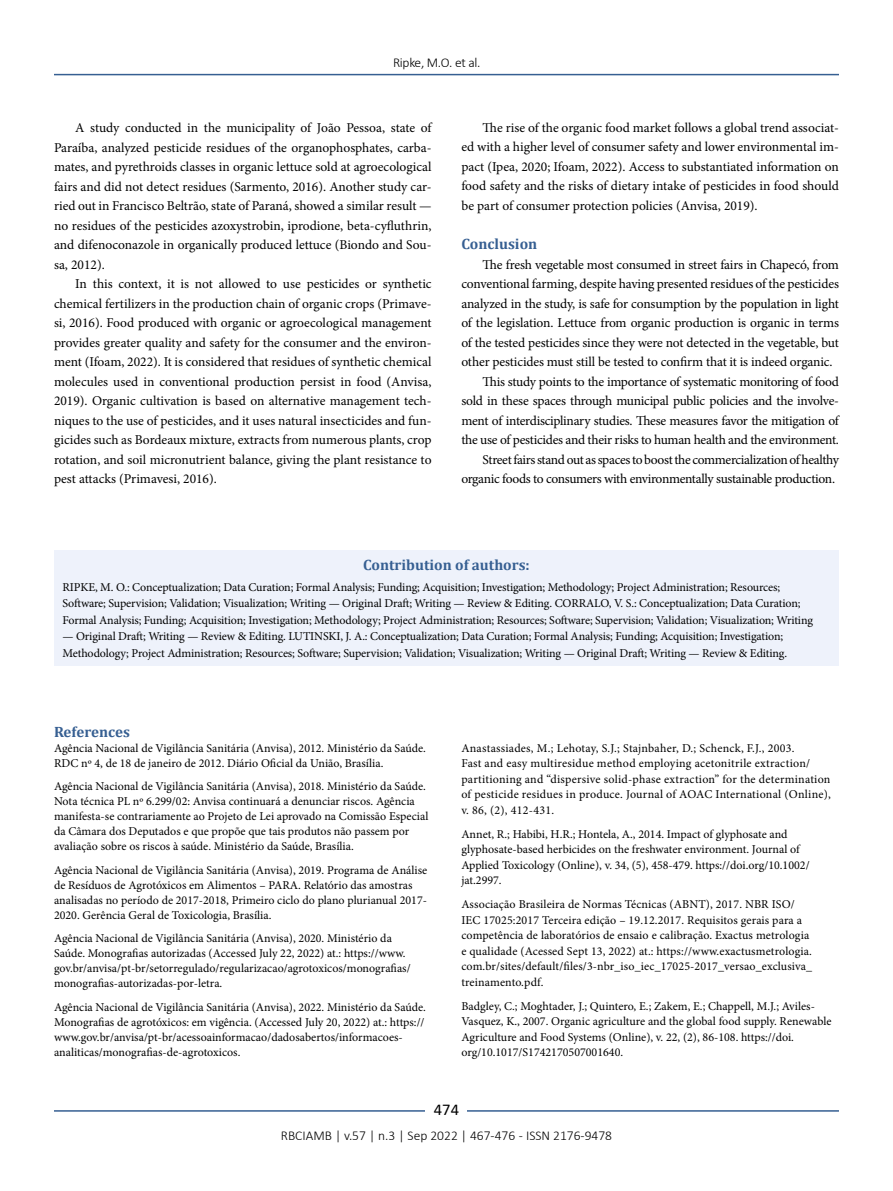
<style>
.page{position:relative;width:893px;height:1191px;background:#fff}
.page>*{position:absolute;margin:0;border:0;box-sizing:border-box;transform-origin:0 0}
.t1{font:16.5px "Calibri";color:#000}
.t2{font:700 15px "Cambria";color:#365f92}
.t3{font:13.5px/19.5px "Minion Pro";letter-spacing:-.015em;color:#000;text-align:justify}
.t4{font:300 13.5px "Calibri";color:#000}
.t5{font:300 13.5px "Calibri";letter-spacing:-.02em;color:#000}
.t6{font:12px/15px "Minion Pro";color:#000}
.t7{font:12px/15.5px "Minion Pro";letter-spacing:.02em;color:#000}
</style>
<div class="page">
<hr style="left:54px;top:74px;width:785px;height:1px;background:#365f92">
<hr style="left:54px;top:1110px;width:785px;height:1px;background:#365f92">
<div style="left:426px;top:1096px;width:41px;height:26px;background:#fff"></div>
<div style="left:54px;top:550px;width:785px;height:115px;background:#eef2fb"></div>
<p class="t5" style="left:393px;top:54px;width:89px">Ripke, M.O. et al.</p>
<p class="t3" style="left:54px;top:118px;width:379px;text-indent:21px">A study conducted in the municipality of João Pessoa, state of Paraíba, analyzed pesticide residues of the organophosphates, carba&shy;mates, and pyrethroids classes in organic lettuce sold at agroecological fairs and did not detect residues (Sarmento, 2016). Another study car&shy;ried out in Francisco Beltrão, state of Paraná, showed a similar result — no residues of the pesticides azoxystrobin, iprodione, beta-cyfluthrin, and difenoconazole in organically produced lettuce (Biondo and Sou&shy;sa, 2012).</p>
<p class="t3" style="left:54px;top:274px;width:379px;text-indent:21px">In this context, it is not allowed to use pesticides or synthetic chemical fertilizers in the production chain of organic crops (Primave&shy;si, 2016). Food produced with organic or agroecological management provides greater quality and safety for the consumer and the environ&shy;ment (Ifoam, 2022). It is considered that residues of synthetic chemical molecules used in conventional production persist in food (Anvisa, 2019). Organic cultivation is based on alternative management tech&shy;niques to the use of pesticides, and it uses natural insecticides and fun&shy;gicides such as Bordeaux mixture, extracts from numerous plants, crop rotation, and soil micronutrient balance, giving the plant resistance to pest attacks (Primavesi, 2016).</p>
<p class="t3" style="left:461px;top:118px;width:379px;text-indent:21px">The rise of the organic food market follows a global trend associat&shy;ed with a higher level of consumer safety and lower environmental im&shy;pact (Ipea, 2020; Ifoam, 2022). Access to substantiated information on food safety and the risks of dietary intake of pesticides in food should be part of consumer protection policies (Anvisa, 2019).</p>
<p class="t2" style="left:461px;top:233px;width:77px">Conclusion</p>
<p class="t3" style="left:483px;top:255px;width:358px">The fresh vegetable most consumed in street fairs in Chapecó, from</p>
<p class="t3" style="left:461px;top:274px;width:379px">conventional farming, despite having presented residues of the pesticides</p>
<p class="t3" style="left:461px;top:293px;width:379px">analyzed in the study, is safe for consumption by the population in light</p>
<p class="t3" style="left:461px;top:313px;width:379px">of the legislation. Lettuce from organic production is organic in terms</p>
<p class="t3" style="left:461px;top:332px;width:379px">of the tested pesticides since they were not detected in the vegetable, but</p>
<p class="t3" style="left:461px;top:352px;width:373px">other pesticides must still be tested to confirm that it is indeed organic.</p>
<p class="t3" style="left:483px;top:371px;width:358px">This study points to the importance of systematic monitoring of food</p>
<p class="t3" style="left:461px;top:391px;width:379px">sold in these spaces through municipal public policies and the involve-</p>
<p class="t3" style="left:461px;top:410px;width:379px">ment of interdisciplinary studies. These measures favor the mitigation of</p>
<p class="t3" style="left:461px;top:430px;width:379px">the use of pesticides and their risks to human health and the environment.</p>
<p class="t3" style="left:483px;top:449px;width:358px">Street fairs stand out as spaces to boost the commercialization of healthy</p>
<p class="t3" style="left:461px;top:469px;width:375px">organic foods to consumers with environmentally sustainable production.</p>
<p class="t2" style="left:363px;top:554px;width:168px">Contribution of authors:</p>
<p class="t6" style="left:63px;top:579px;width:752px;line-height:16.5px">RIPKE, M. O.: Conceptualization; Data Curation; Formal Analysis; Funding; Acquisition; Investigation; Methodology; Project Administration; Resources;<br>Software; Supervision; Validation; Visualization; Writing — Original Draft; Writing — Review &amp; Editing. CORRALO, V. S.: Conceptualization; Data Curation;<br>Formal Analysis; Funding; Acquisition; Investigation; Methodology; Project Administration; Resources; Software; Supervision; Validation; Visualization; Writing</p>
<p class="t6" style="left:63px;top:628px;width:726px;line-height:16.5px">— Original Draft; Writing — Review &amp; Editing. LUTINSKI, J. A.: Conceptualization; Data Curation; Formal Analysis; Funding; Acquisition; Investigation;<br>Methodology; Project Administration; Resources; Software; Supervision; Validation; Visualization; Writing — Original Draft; Writing — Review &amp; Editing.</p>
<p class="t2" style="left:54px;top:721px;width:77px">References</p>
<p class="t6" style="left:54px;top:740px;width:373px">Agência Nacional de Vigilância Sanitária (Anvisa), 2012. Ministério da Saúde.<br>RDC nº 4, de 18 de janeiro de 2012. Diário Oficial da União, Brasília.</p>
<p class="t6" style="left:54px;top:779px;width:376px">Agência Nacional de Vigilância Sanitária (Anvisa), 2018. Ministério da Saúde.<br>Nota técnica PL nº 6.299/02: Anvisa continuará a denunciar riscos. Agência manifesta-se contrariamente ao Projeto de Lei aprovado na Comissão Especial da Câmara dos Deputados e que propõe que tais produtos não passem por avaliação sobre os riscos à saúde. Ministério da Saúde, Brasília.</p>
<p class="t6" style="left:54px;top:862px;width:375px">Agência Nacional de Vigilância Sanitária (Anvisa), 2019. Programa de Análise de Resíduos de Agrotóxicos em Alimentos – PARA. Relatório das amostras analisadas no período de 2017-2018, Primeiro ciclo do plano plurianual 2017- 2020. Gerência Geral de Toxicologia, Brasília.</p>
<p class="t6" style="left:54px;top:931px;width:358px">Agência Nacional de Vigilância Sanitária (Anvisa), 2020. Ministério da Saúde. Monografias autorizadas (Accessed July 22, 2022) at.: https://www. gov.br/anvisa/pt-br/setorregulado/regularizacao/agrotoxicos/monografias/ monografias-autorizadas-por-letra.</p>
<p class="t6" style="left:54px;top:999px;width:373px">Agência Nacional de Vigilância Sanitária (Anvisa), 2022. Ministério da Saúde.<br>Monografias de agrotóxicos: em vigência. (Accessed July 20, 2022) at.: https:// www.gov.br/anvisa/pt-br/acessoainformacao/dadosabertos/informacoes&shy;analiticas/monografias-de-agrotoxicos.</p>
<p class="t7" style="left:461px;top:740px;width:371px">Anastassiades, M.; Lehotay, S.J.; Stajnbaher, D.; Schenck, F.J., 2003.<br>Fast and easy multiresidue method employing acetonitrile extraction/ partitioning and “dispersive solid-phase extraction” for the determination of pesticide residues in produce. Journal of AOAC International (Online), v. 86, (2), 412-431.</p>
<p class="t6" style="left:461px;top:826px;width:350px;line-height:15.5px">Annet, R.; Habibi, H.R.; Hontela, A., 2014. Impact of glyphosate and glyphosate-based herbicides on the freshwater environment. Journal of Applied Toxicology (Online), v. 34, (5), 458-479. https://doi.org/10.1002/ jat.2997.</p>
<p class="t6" style="left:461px;top:896px;width:352px;line-height:15.5px">Associação Brasileira de Normas Técnicas (ABNT), 2017. NBR ISO/ IEC 17025:2017 Terceira edição – 19.12.2017. Requisitos gerais para a competência de laboratórios de ensaio e calibração. Exactus metrologia e qualidade (Acessed Sept 13, 2022) at.: https://www.exactusmetrologia. com.br/sites/default/files/3-nbr_iso_iec_17025-2017_versao_exclusiva_ treinamento.pdf.</p>
<p class="t6" style="left:461px;top:998px;width:372px;line-height:15.5px">Badgley, C.; Moghtader, J.; Quintero, E.; Zakem, E.; Chappell, M.J.; Aviles-Vasquez, K., 2007. Organic agriculture and the global food supply. Renewable Agriculture and Food Systems (Online), v. 22, (2), 86-108. https://doi. org/10.1017/S1742170507001640.</p>
<h1 class="t1" style="left:434px;top:1098px;width:27px">474</h1>
<p class="t4" style="left:281px;top:1126px;width:333px">RBCIAMB | v.57 | n.3 | Sep 2022 | 467-476 - ISSN 2176-9478</p>
</div>
